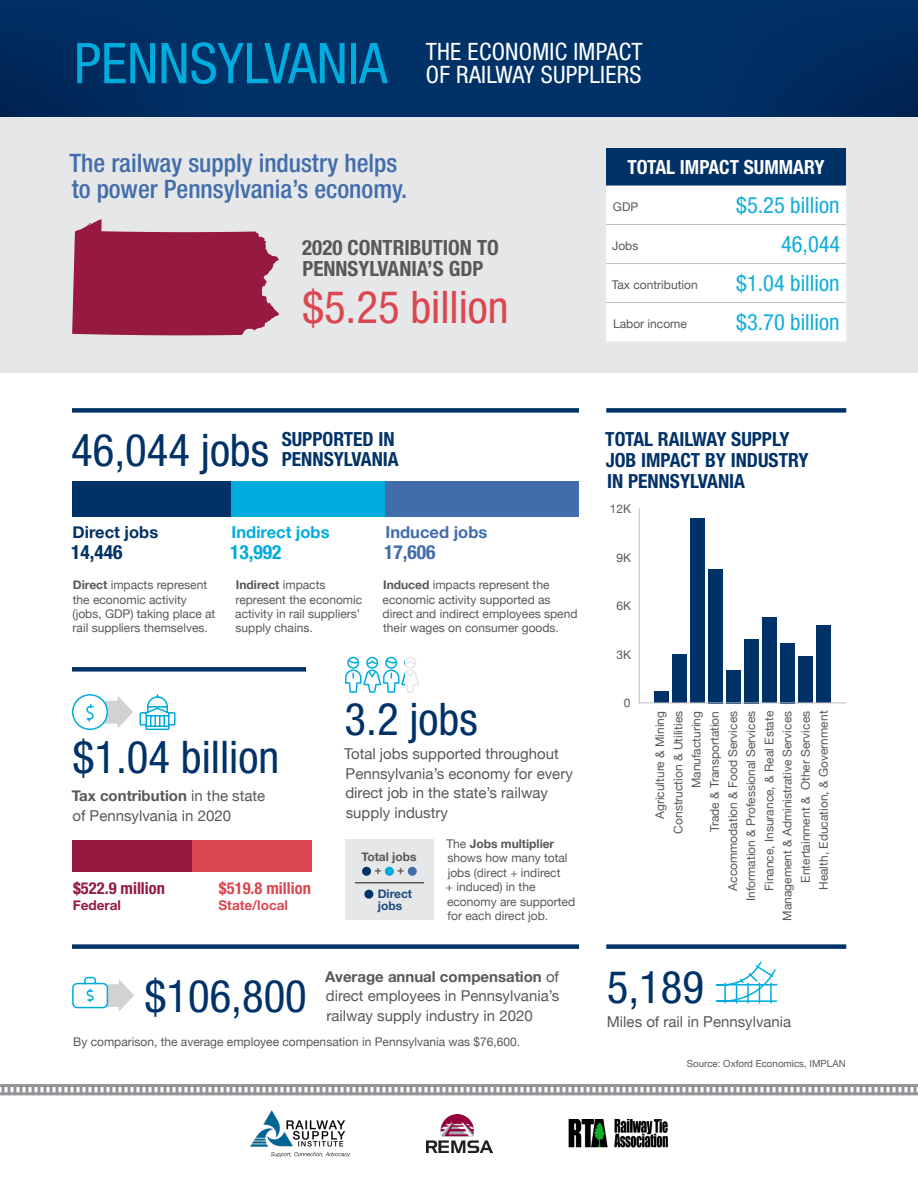
<style>
.page{position:relative;width:918px;height:1188px;background:#fff}
.page>*{position:absolute;margin:0;border:0;box-sizing:border-box;transform-origin:0 0}
.t1{font:259.5px "Chartwell Bars Vertical";color:#003268;scale:.72 1}
.t2{font:condensed 56.25px "Helvetica Neue LT Std";color:#00acdd}
.t3{font:condensed 45px "Helvetica Neue LT Std";color:#003268}
.t4{font:condensed 45px "Helvetica Neue LT Std";color:#db4750}
.t5{font:500 condensed 25.5px/25.5px "Helvetica Neue LT Std";color:#426dab}
.t6{font:condensed 24px/23.2px "Helvetica Neue LT Std";letter-spacing:.01em;color:#fff}
.t7{font:condensed 22.5px "Helvetica Neue LT Std";color:#11addc}
.t8{font:700 condensed 21px/21px "Helvetica Neue LT Std";color:#57585a}
.t9{font:700 condensed 19.5px/21px "Helvetica Neue LT Std";color:#003268}
.t10{font:700 condensed 19.5px "Helvetica Neue LT Std";color:#fff}
.t11{font:700 condensed 19.5px "Helvetica Neue LT Std";color:#00acdd}
.t12{font:700 condensed 19.5px "Helvetica Neue LT Std";color:#426dab}
.t13{font:700 condensed 16.5px "Helvetica Neue LT Std";color:#db4750}
.t14{font:700 condensed 16.5px "Helvetica Neue LT Std";color:#96193f}
.t15{font:700 16.5px "Helvetica Neue";color:#00acdd}
.t16{font:700 16.5px "Helvetica Neue";color:#426dab}
.t17{font:700 16.5px "Helvetica Neue";color:#003268}
.t18{font:15px/19.5px "Helvetica Neue";color:#57585a}
.t19{font:700 13.5px "Helvetica Neue";color:#db4750}
.t20{font:700 13.5px "Helvetica Neue";color:#96193f}
.t21{font:12px/14.4px "Helvetica Neue";color:#57585a}
.t22{font:700 12px/12.9px "Helvetica Neue";color:#57585a}
.t23{font:700 12px/12px "Helvetica Neue";color:#1d4c7f}
.t24{font:9.75px "Helvetica Neue";color:#57585a}
.s1{font-weight:700}
</style>
<div class="page">
<svg style="left:0;top:0;width:918px;height:117px;background:#002f64"></svg>
<img style="left:250px;top:1110px;width:100px;height:47px">
<img style="left:426px;top:1114px;width:67px;height:39px">
<img style="left:569px;top:1119px;width:99px;height:28px">
<div style="left:0;top:117px;width:918px;height:256px;background:#e6e7e9"></div>
<svg style="left:2px;top:1084px;width:914px;height:11px"></svg>
<div style="left:72px;top:408px;width:507px;height:5px;background:#003268"></div>
<div style="left:606px;top:408px;width:240px;height:5px;background:#003268"></div>
<svg style="left:639px;top:508px;width:208px;height:196px"></svg>
<div style="left:606px;top:944px;width:240px;height:5px;background:#003268"></div>
<svg style="left:715px;top:961px;width:63px;height:43px"></svg>
<div style="left:345px;top:839px;width:89px;height:81px;background:#e6e7e9"></div>
<hr style="left:355px;top:882px;width:69px;height:1px;background:#57585a">
<div style="left:362px;top:867px;width:9px;height:9px;background:#003268;border-radius:50%"></div>
<div style="left:385px;top:867px;width:9px;height:9px;background:#00acdd;border-radius:50%"></div>
<div style="left:408px;top:867px;width:9px;height:9px;background:#426dab;border-radius:50%"></div>
<div style="left:364px;top:890px;width:9px;height:9px;background:#003268;border-radius:50%"></div>
<div style="left:72px;top:667px;width:234px;height:5px;background:#003268"></div>
<svg style="left:139px;top:694px;width:37px;height:37px"></svg>
<svg style="left:72px;top:694px;width:61px;height:36px"></svg>
<svg style="left:72px;top:976px;width:62px;height:35px"></svg>
<div style="left:72px;top:944px;width:507px;height:5px;background:#003268"></div>
<svg style="left:72px;top:219px;width:207px;height:116px"></svg>
<div style="left:606px;top:148px;width:240px;height:38px;background:#003268"></div>
<div style="left:606px;top:186px;width:240px;height:156px;background:#fff"></div>
<hr style="left:606px;top:224px;width:98px;height:1px;background:#bcbdc0">
<hr style="left:606px;top:263px;width:98px;height:1px;background:#bcbdc0">
<hr style="left:606px;top:302px;width:98px;height:1px;background:#bcbdc0">
<hr style="left:704px;top:224px;width:142px;height:1px;background:#bcbdc0">
<hr style="left:704px;top:263px;width:142px;height:1px;background:#bcbdc0">
<hr style="left:704px;top:302px;width:142px;height:1px;background:#bcbdc0">
<div style="left:72px;top:481px;width:507px;height:36px;background:#426dab"></div>
<div style="left:72px;top:481px;width:312px;height:36px;background:#00acdd"></div>
<div style="left:72px;top:481px;width:159px;height:36px;background:#003268"></div>
<div style="left:72px;top:841px;width:240px;height:31px;background:#db4750"></div>
<div style="left:72px;top:841px;width:120px;height:31px;background:#96193f"></div>
<svg style="left:345px;top:657px;width:74px;height:36px"></svg>
<p class="t2" style="left:74px;top:31px;width:315px">PENNSYLVANIA</p>
<p class="t6" style="left:426px;top:40px;width:218px">THE ECONOMIC IMPACT<br>OF RAILWAY SUPPLIERS</p>
<h3 class="t5" style="left:69px;top:150px;width:339px">The railway supply industry helps to power Pennsylvania’s economy.</h3>
<h3 class="t8" style="left:302px;top:236px;width:198px">2020 CONTRIBUTION TO<br>PENNSYLVANIA’S GDP</h3>
<p class="t4" style="left:302px;top:281px;width:208px">$5.25 billion</p>
<p class="t10" style="left:627px;top:155px;width:199px">TOTAL IMPACT SUMMARY</p>
<p class="t21" style="left:613px;top:200px;width:27px">GDP</p>
<p class="t7" style="left:736px;top:192px;width:105px">$5.25 billion</p>
<p class="t21" style="left:612px;top:239px;width:28px">Jobs</p>
<p class="t7" style="left:781px;top:231px;width:61px">46,044</p>
<p class="t21" style="left:612px;top:278px;width:87px">Tax contribution</p>
<p class="t7" style="left:736px;top:270px;width:105px">$1.04 billion</p>
<p class="t21" style="left:613px;top:317px;width:75px">Labor income</p>
<p class="t7" style="left:736px;top:309px;width:105px">$3.70 billion</p>
<p class="t3" style="left:71px;top:424px;width:199px">46,044 jobs</p>
<p class="t9" style="left:282px;top:429px;width:119px;line-height:19.5px">SUPPORTED IN<br>PENNSYLVANIA</p>
<p class="t17" style="left:73px;top:519px;width:87px">Direct jobs</p>
<p class="t9" style="left:71px;top:541px;width:53px">14,446</p>
<p class="t15" style="left:232px;top:519px;width:99px">Indirect jobs</p>
<p class="t11" style="left:230px;top:540px;width:53px">13,992</p>
<p class="t16" style="left:386px;top:519px;width:103px">Induced jobs</p>
<p class="t12" style="left:384px;top:540px;width:53px">17,606</p>
<p class="t21" style="left:73px;top:578px;width:144px"><span class="s1">Direct</span> impacts represent the economic activity (jobs, GDP) taking place at rail suppliers themselves.</p>
<p class="t21" style="left:235px;top:578px;width:129px"><span class="s1">Indirect</span> impacts represent the economic activity in rail suppliers’ supply chains.</p>
<p class="t21" style="left:383px;top:578px;width:196px"><span class="s1">Induced</span> impacts represent the economic activity supported as direct and indirect employees spend their wages on consumer goods.</p>
<h3 class="t3" style="left:73px;top:731px;width:208px">$1.04 billion</h3>
<p class="t18" style="left:72px;top:787px;width:195px"><span class="s1">Tax contribution</span> in the state of Pennsylvania in 2020</p>
<p class="t14" style="left:73px;top:879px;width:94px">$522.9 million</p>
<p class="t20" style="left:73px;top:894px;width:50px">Federal</p>
<p class="t13" style="left:219px;top:879px;width:94px">$519.8 million</p>
<p class="t19" style="left:219px;top:894px;width:71px">State/local</p>
<h3 class="t3" style="left:345px;top:693px;width:135px">3.2 jobs</h3>
<p class="t18" style="left:344px;top:745px;width:230px">Total jobs supported throughout<br>Pennsylvania’s economy for every direct job in the state’s railway supply industry</p>
<p class="t21" style="left:446px;top:837px;width:131px">The <span class="s1">Jobs multiplier </span>shows how many total jobs (direct + indirect<br>+ induced) in the economy are supported for each direct job.</p>
<p class="t22" style="left:374px;top:851px;width:44px;text-indent:-13px">Total jobs +</p>
<p class="t22" style="left:397px;top:864px;width:9px">+</p>
<p class="t23" style="left:378px;top:888px;width:36px">Direct jobs</p>
<p class="t18" style="left:325px;top:967px;width:236px"><span class="s1">Average annual compensation</span> of direct employees in Pennsylvania’s</p>
<p class="t3" style="left:145px;top:970px;width:163px">$106,800</p>
<p class="t18" style="left:326px;top:1006px;width:208px">railway supply industry in 2020</p>
<p class="t21" style="left:73px;top:1035px;width:449px">By comparison, the average employee compensation in Pennsylvania was $76,600.</p>
<p class="t9" style="left:605px;top:428px;width:205px">TOTAL RAILWAY SUPPLY<br>JOB IMPACT BY INDUSTRY<br>IN PENNSYLVANIA</p>
<p class="t21" style="left:610px;top:502px;width:23px">12K</p>
<p class="t21" style="left:616px;top:551px;width:16px">9K</p>
<p class="t21" style="left:616px;top:599px;width:16px">6K</p>
<p class="t21" style="left:616px;top:648px;width:16px">3K</p>
<p class="t21" style="left:624px;top:696px;width:8px">0</p>
<p class="t1" style="left:645px;top:455px;width:274px">6+25+95+69+17+33+44+31+24+40</p>
<p class="t21" style="left:654px;top:819px;width:110px;rotate:-90deg">Agriculture &amp; Mining</p>
<p class="t21" style="left:817px;top:890px;width:181px;rotate:-90deg">Health, Education, &amp; Government</p>
<p class="t21" style="left:763px;top:891px;width:181px;rotate:-90deg">Finance, Insurance, &amp; Real Estate</p>
<p class="t21" style="left:781px;top:921px;width:211px;rotate:-90deg">Management &amp; Administrative Services</p>
<p class="t21" style="left:726px;top:891px;width:181px;rotate:-90deg">Accommodation &amp; Food Services</p>
<p class="t21" style="left:799px;top:883px;width:173px;rotate:-90deg">Entertainment &amp; Other Services</p>
<p class="t21" style="left:672px;top:834px;width:124px;rotate:-90deg">Construction &amp; Utilities</p>
<p class="t21" style="left:744px;top:901px;width:192px;rotate:-90deg">Information &amp; Professional Services</p>
<p class="t21" style="left:708px;top:832px;width:123px;rotate:-90deg">Trade &amp; Transportation</p>
<p class="t21" style="left:690px;top:788px;width:79px;rotate:-90deg">Manufacturing</p>
<p class="t3" style="left:607px;top:962px;width:99px">5,189</p>
<p class="t18" style="left:607px;top:1013px;width:186px">Miles of rail in Pennsylvania</p>
<p class="t24" style="left:687px;top:1056px;width:160px">Source: Oxford Economics, IMPLAN</p>
</div>
